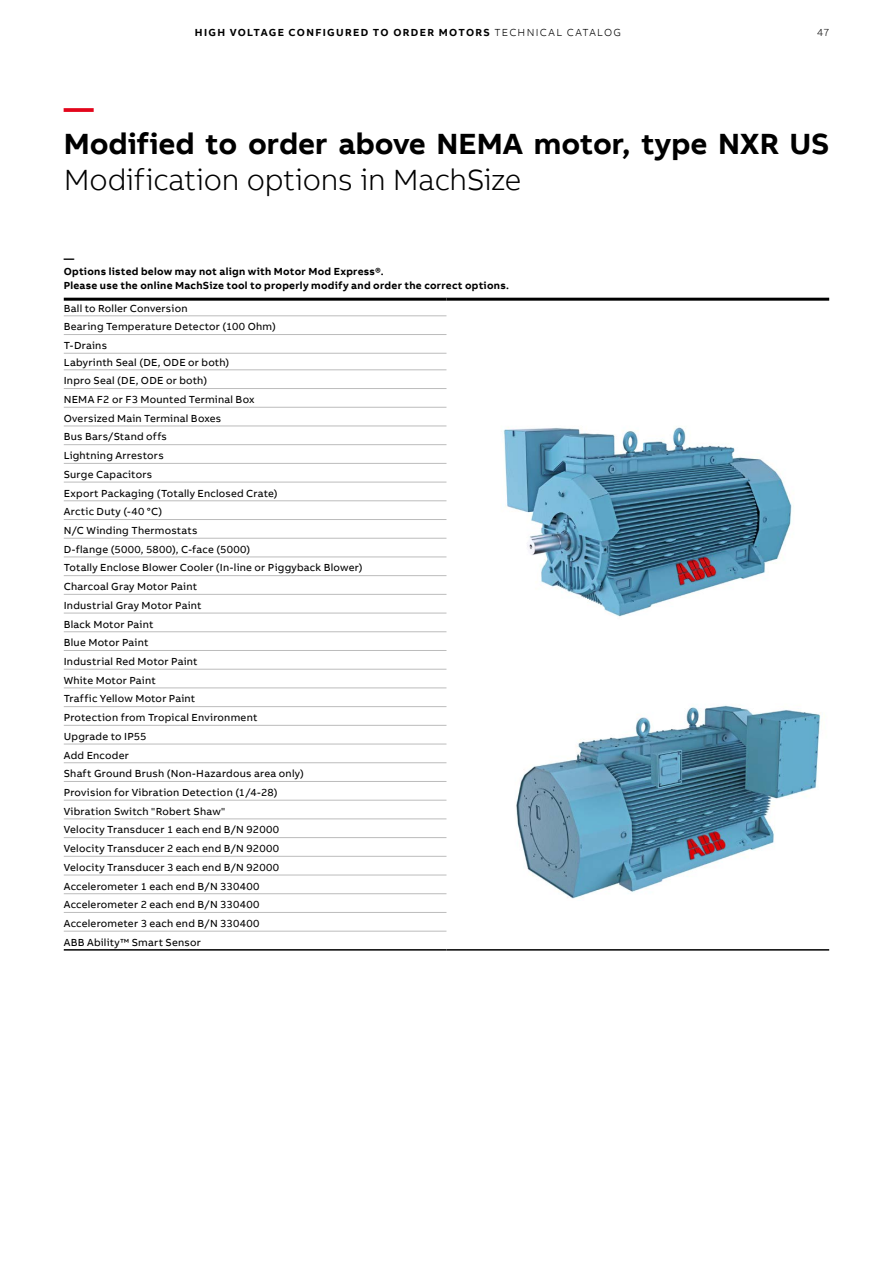
<style>
.page{position:relative;width:893px;height:1263px;background:#fff}
.page>*{position:absolute;margin:0;border:0;box-sizing:border-box;transform-origin:0 0}
.t1{font:700 30px "AB Bvoice";letter-spacing:-.005em;color:#000}
.t2{font:300 30px "AB Bvoice";letter-spacing:-.005em;color:#000}
.t3{font:700 30px "AB Bvoice";color:#e3051b}
.t4{font:10.5px/18.8px "AB Bvoice";letter-spacing:.02em;color:#000}
.t5{font:700 10.5px/13.5px "AB Bvoice";letter-spacing:.025em;color:#000}
.t6{font:700 10.5px "AB Bvoice";letter-spacing:.125em;color:#000}
.t7{font:300 10.5px "AB Bvoice";color:#000}
.s1{font-weight:300}
</style>
<div class="page">
<hr style="left:64px;top:315px;width:382px;height:1px;background:#bcbcbc">
<hr style="left:64px;top:334px;width:382px;height:1px;background:#bcbcbc">
<hr style="left:64px;top:353px;width:382px;height:1px;background:#bcbcbc">
<hr style="left:64px;top:369px;width:382px;height:1px;background:#bcbcbc">
<hr style="left:64px;top:388px;width:382px;height:1px;background:#bcbcbc">
<hr style="left:64px;top:407px;width:382px;height:1px;background:#bcbcbc">
<hr style="left:64px;top:426px;width:382px;height:1px;background:#bcbcbc">
<hr style="left:64px;top:444px;width:382px;height:1px;background:#bcbcbc">
<hr style="left:64px;top:463px;width:382px;height:1px;background:#bcbcbc">
<hr style="left:64px;top:482px;width:382px;height:1px;background:#bcbcbc">
<hr style="left:64px;top:500px;width:382px;height:1px;background:#bcbcbc">
<hr style="left:64px;top:519px;width:382px;height:1px;background:#bcbcbc">
<hr style="left:64px;top:538px;width:382px;height:1px;background:#bcbcbc">
<hr style="left:64px;top:556px;width:382px;height:1px;background:#bcbcbc">
<hr style="left:64px;top:575px;width:382px;height:1px;background:#bcbcbc">
<hr style="left:64px;top:594px;width:382px;height:1px;background:#bcbcbc">
<hr style="left:64px;top:613px;width:382px;height:1px;background:#bcbcbc">
<hr style="left:64px;top:631px;width:382px;height:1px;background:#bcbcbc">
<hr style="left:64px;top:650px;width:382px;height:1px;background:#bcbcbc">
<hr style="left:64px;top:669px;width:382px;height:1px;background:#bcbcbc">
<hr style="left:64px;top:687px;width:382px;height:1px;background:#bcbcbc">
<hr style="left:64px;top:706px;width:382px;height:1px;background:#bcbcbc">
<hr style="left:64px;top:725px;width:382px;height:1px;background:#bcbcbc">
<hr style="left:64px;top:744px;width:382px;height:1px;background:#bcbcbc">
<hr style="left:64px;top:762px;width:382px;height:1px;background:#bcbcbc">
<hr style="left:64px;top:781px;width:382px;height:1px;background:#bcbcbc">
<hr style="left:64px;top:800px;width:382px;height:1px;background:#bcbcbc">
<hr style="left:64px;top:818px;width:382px;height:1px;background:#bcbcbc">
<hr style="left:64px;top:837px;width:382px;height:1px;background:#bcbcbc">
<hr style="left:64px;top:856px;width:382px;height:1px;background:#bcbcbc">
<hr style="left:64px;top:875px;width:382px;height:1px;background:#bcbcbc">
<hr style="left:64px;top:893px;width:382px;height:1px;background:#bcbcbc">
<hr style="left:64px;top:912px;width:382px;height:1px;background:#bcbcbc">
<hr style="left:64px;top:931px;width:382px;height:1px;background:#bcbcbc">
<hr style="left:64px;top:298px;width:382px;height:3px;background:#000">
<hr style="left:446px;top:298px;width:383px;height:3px;background:#000">
<hr style="left:64px;top:949px;width:382px;height:1px;background:#000">
<hr style="left:446px;top:949px;width:383px;height:1px;background:#000">
<img style="left:503px;top:427px;width:289px;height:190px">
<img style="left:516px;top:705px;width:305px;height:194px">
<p class="t6" style="left:195px;top:25px;width:428px">HIGH VOLTAGE CONFIGURED TO ORDER MOTORS <span class="s1">TECHNICAL CATALOG</span></p>
<p class="t7" style="left:817px;top:26px;width:13px">47</p>
<h1 class="t3" style="left:64px;top:89px;width:31px">—</h1>
<h1 class="t1" style="left:64px;top:125px;width:767px">Modified to order above NEMA motor, type NXR US</h1>
<h1 class="t2" style="left:64px;top:162px;width:459px">Modification options in MachSize</h1>
<p class="t5" style="left:64px;top:251px;width:447px">—<br>Options listed below may not align with Motor Mod Express®.<br>Please use the online MachSize tool to properly modify and order the correct options.</p>
<p class="t4" style="left:64px;top:299px;width:214px">Ball to Roller Conversion<br>Bearing Temperature Detector (100 Ohm)<br>T-Drains</p>
<p class="t4" style="left:64px;top:353px;width:300px">Labyrinth Seal (DE, ODE or both)<br>Inpro Seal (DE, ODE or both)<br>NEMA F2 or F3 Mounted Terminal Box<br>Oversized Main Terminal Boxes<br>Bus Bars/Stand offs<br>Lightning Arrestors<br>Surge Capacitors<br>Export Packaging (Totally Enclosed Crate)<br>Arctic Duty (-40 °C)<br>N/C Winding Thermostats<br>D-flange (5000, 5800), C-face (5000)<br>Totally Enclose Blower Cooler (In-line or Piggyback Blower)<br>Charcoal Gray Motor Paint<br>Industrial Gray Motor Paint<br>Black Motor Paint<br>Blue Motor Paint<br>Industrial Red Motor Paint<br>White Motor Paint<br>Traffic Yellow Motor Paint<br>Protection from Tropical Environment<br>Upgrade to IP55<br>Add Encoder<br>Shaft Ground Brush (Non-Hazardous area only)<br>Provision for Vibration Detection (1/4-28)<br>Vibration Switch "Robert Shaw"<br>Velocity Transducer 1 each end B/N 92000<br>Velocity Transducer 2 each end B/N 92000<br>Velocity Transducer 3 each end B/N 92000<br>Accelerometer 1 each end B/N 330400<br>Accelerometer 2 each end B/N 330400<br>Accelerometer 3 each end B/N 330400<br>ABB Ability™ Smart Sensor</p>
</div>
